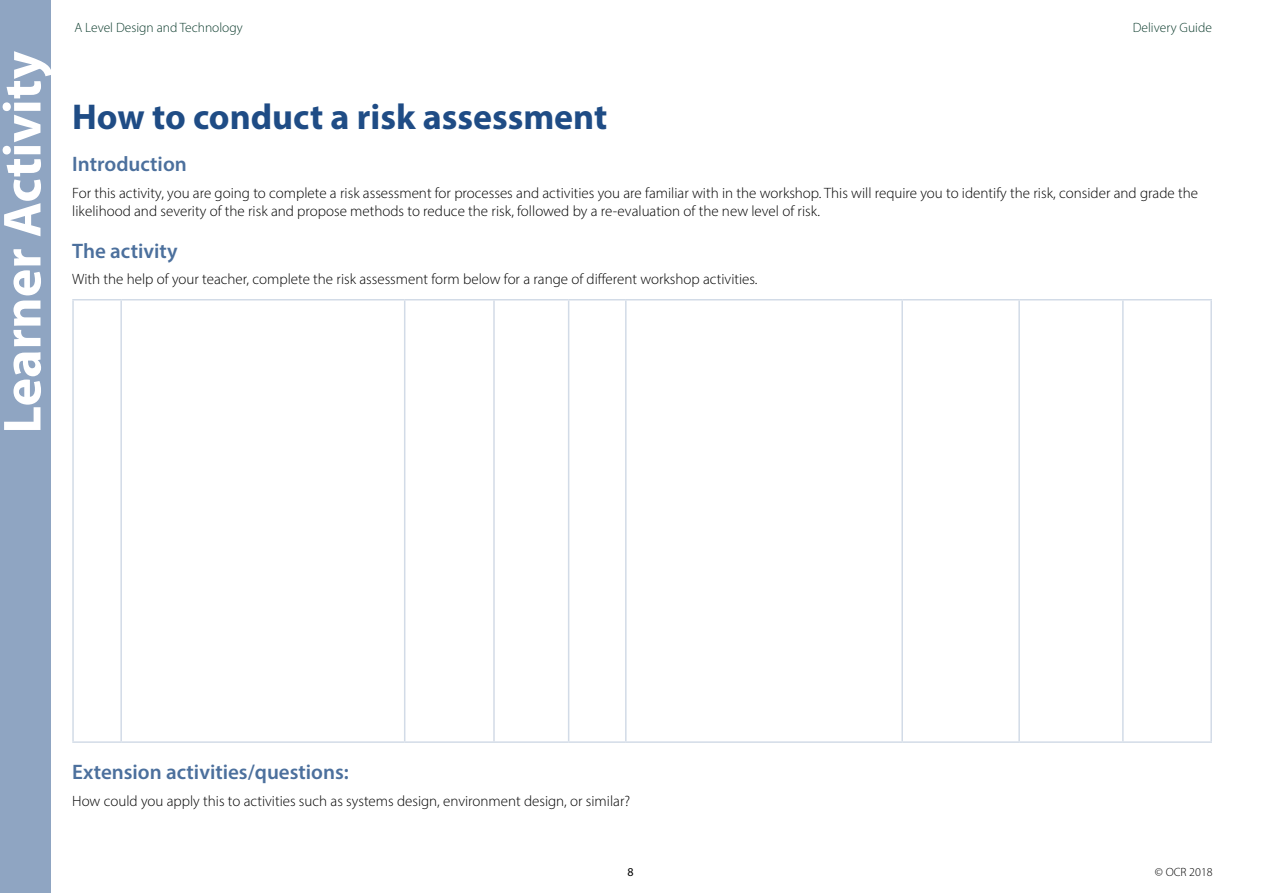
<style>
.page{position:relative;width:1263px;height:893px;background:#fff}
.page>*{position:absolute;margin:0;border:0;box-sizing:border-box;transform-origin:0 0}
.t1{font:700 54px "Myriad Pro";color:#fff}
.Header_2{font:700 36px "Myriad Pro";color:#1f4c85}
.Header_3{font:600 21px "Myriad Pro";color:#4c709d}
.body{font:300 15px/18px "Myriad Pro";color:#000}
.t2{font:300 13.5px "Myriad Pro";color:#0e3d2e}
.t3{font:300 12px "Myriad Pro";color:#000}
.t4{font:12px "Myriad Pro";color:#000}
</style>
<div class="page">
<div style="left:0;top:0;width:51px;height:893px;background:#8fa5c2"></div>
<hr style="left:72px;top:299px;width:49px;height:1px;background:#d2dbe7">
<hr style="left:72px;top:300px;width:2px;height:441px;background:#d2dbe7">
<hr style="left:121px;top:299px;width:284px;height:1px;background:#d2dbe7">
<hr style="left:120px;top:300px;width:2px;height:441px;background:#d2dbe7">
<hr style="left:405px;top:299px;width:89px;height:1px;background:#d2dbe7">
<hr style="left:404px;top:300px;width:1px;height:441px;background:#d2dbe7">
<hr style="left:494px;top:299px;width:75px;height:1px;background:#d2dbe7">
<hr style="left:493px;top:300px;width:2px;height:441px;background:#d2dbe7">
<hr style="left:569px;top:299px;width:57px;height:1px;background:#d2dbe7">
<hr style="left:568px;top:300px;width:1px;height:441px;background:#d2dbe7">
<hr style="left:626px;top:299px;width:276px;height:1px;background:#d2dbe7">
<hr style="left:625px;top:300px;width:1px;height:441px;background:#d2dbe7">
<hr style="left:902px;top:299px;width:117px;height:1px;background:#d2dbe7">
<hr style="left:901px;top:300px;width:2px;height:441px;background:#d2dbe7">
<hr style="left:1019px;top:299px;width:104px;height:1px;background:#d2dbe7">
<hr style="left:1018px;top:300px;width:2px;height:441px;background:#d2dbe7">
<hr style="left:1123px;top:299px;width:89px;height:1px;background:#d2dbe7">
<hr style="left:1122px;top:300px;width:2px;height:441px;background:#d2dbe7">
<hr style="left:1210px;top:300px;width:2px;height:441px;background:#d2dbe7">
<hr style="left:72px;top:741px;width:49px;height:2px;background:#d2dbe7">
<hr style="left:121px;top:741px;width:284px;height:2px;background:#d2dbe7">
<hr style="left:405px;top:741px;width:89px;height:2px;background:#d2dbe7">
<hr style="left:494px;top:741px;width:75px;height:2px;background:#d2dbe7">
<hr style="left:569px;top:741px;width:57px;height:2px;background:#d2dbe7">
<hr style="left:626px;top:741px;width:276px;height:2px;background:#d2dbe7">
<hr style="left:902px;top:741px;width:117px;height:2px;background:#d2dbe7">
<hr style="left:1019px;top:741px;width:104px;height:2px;background:#d2dbe7">
<hr style="left:1123px;top:741px;width:89px;height:2px;background:#d2dbe7">
<h1 class="t1" style="left:-13px;top:434px;width:384px;rotate:-90deg">Learner Activity</h1>
<p class="t2" style="left:74px;top:20px;width:170px">A Level Design and Technology</p>
<p class="t2" style="left:1133px;top:20px;width:81px">Delivery Guide</p>
<p class="Header_2" style="left:72px;top:93px;width:537px">How to conduct a risk assessment</p>
<p class="Header_3" style="left:72px;top:151px;width:116px">Introduction</p>
<h4 class="body" style="left:72px;top:184px;width:1127px">For this activity, you are going to complete a risk assessment for processes and activities you are familiar with in the workshop. This will require you to identify the risk, consider and grade the likelihood and severity of the risk and propose methods to reduce the risk, followed by a re-evaluation of the new level of risk.</h4>
<p class="Header_3" style="left:72px;top:238px;width:107px">The activity</p>
<h4 class="body" style="left:72px;top:270px;width:687px">With the help of your teacher, complete the risk assessment form below for a range of different workshop activities.</h4>
<p class="Header_3" style="left:72px;top:759px;width:278px">Extension activities/questions:</p>
<h4 class="body" style="left:72px;top:791px;width:559px">How could you apply this to activities such as systems design, environment design, or similar?</h4>
<p class="t4" style="left:627px;top:865px;width:8px">8</p>
<p class="t3" style="left:1155px;top:865px;width:59px">© OCR 2018</p>
</div>
